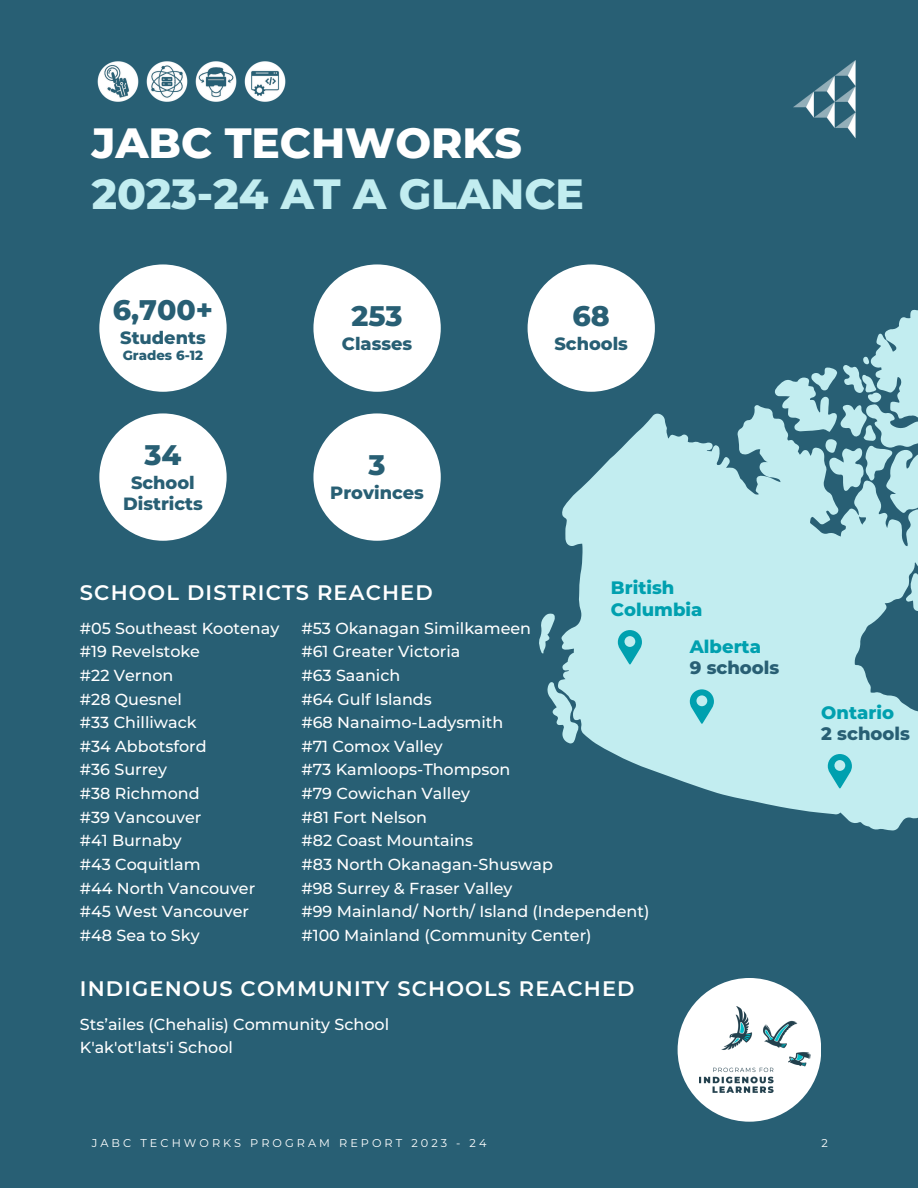
<style>
.page{position:relative;width:918px;height:1188px;background:#285f74}
.page>*{position:absolute;margin:0;border:0;box-sizing:border-box;transform-origin:0 0}
.t1{font:800 42.3px/50.7px "Montserrat";color:#c2edf0}
.t2{font:800 28.35px "Montserrat";color:#285f74}
.t3{font:600 21px "Montserrat";letter-spacing:.055em;color:#fff}
.t4{font:800 18px/21.3px "Montserrat";color:#285f74}
.t5{font:800 18px/21.3px "Montserrat";color:#00a0af}
.t6{font:800 17.7px/21.1px "Montserrat";color:#285f74;text-align:center}
.t7{font:500 15.9px/23.7px "Montserrat";color:#fff}
.t8{font:800 13.2px "Montserrat";color:#285f74}
.t9{font:11.25px "Montserrat";letter-spacing:.27em;color:#fff}
.s1{color:#fff}
.s2{color:#00a0af}
</style>
<div class="page">
<div style="left:99px;top:264px;width:128px;height:128px;background:#fff;border-radius:50%"></div>
<img style="left:97px;top:61px;width:189px;height:41px">
<img style="left:793px;top:61px;width:63px;height:77px">
<div style="left:313px;top:264px;width:128px;height:128px;background:#fff;border-radius:50%"></div>
<svg style="left:560px;top:407px;width:358px;height:424px;fill:#c2edf0"></svg>
<svg style="left:547px;top:682px;width:33px;height:61px"></svg>
<svg style="left:539px;top:614px;width:16px;height:40px"></svg>
<svg style="left:775px;top:309px;width:143px;height:302px"></svg>
<div style="left:528px;top:264px;width:127px;height:128px;background:#fff;border-radius:50%"></div>
<div style="left:313px;top:413px;width:128px;height:128px;background:#fff;border-radius:50%"></div>
<div style="left:99px;top:413px;width:128px;height:128px;background:#fff;border-radius:50%"></div>
<svg style="left:828px;top:754px;width:23px;height:35px"></svg>
<svg style="left:690px;top:689px;width:23px;height:35px"></svg>
<svg style="left:618px;top:630px;width:23px;height:35px"></svg>
<div style="left:678px;top:978px;width:143px;height:144px;background:#fff;border-radius:50%"></div>
<img style="left:700px;top:1006px;width:111px;height:87px">
<h3 class="t1" style="left:92px;top:118px;width:494px"><span class="s1">JABC TECHWORKS<br></span>2023-24 AT A GLANCE</h3>
<h3 class="t2" style="left:113px;top:293px;width:102px">6,700+</h3>
<h3 class="t6" style="left:120px;top:327px;width:87px">Students</h3>
<h3 class="t8" style="left:123px;top:347px;width:82px">Grades 6-12</h3>
<h3 class="t2" style="left:145px;top:437px;width:38px">34</h3>
<h3 class="t6" style="left:123px;top:472px;width:81px">School<br>Districts</h3>
<p class="t2" style="left:351px;top:299px;width:53px">253</p>
<p class="t6" style="left:342px;top:333px;width:72px">Classes</p>
<p class="t2" style="left:369px;top:448px;width:19px">3</p>
<p class="t6" style="left:330px;top:482px;width:95px">Provinces</p>
<h3 class="t2" style="left:573px;top:299px;width:39px">68</h3>
<h3 class="t6" style="left:554px;top:333px;width:75px">Schools</h3>
<p class="t5" style="left:611px;top:577px;width:93px">British<br>Columbia</p>
<h3 class="t4" style="left:690px;top:636px;width:91px"><span class="s2">Alberta<br></span>9 schools</h3>
<h2 class="t3" style="left:80px;top:580px;width:354px">SCHOOL DISTRICTS REACHED</h2>
<h4 class="t7" style="left:80px;top:616px;width:201px">#05 Southeast Kootenay #19 Revelstoke<br>#22 Vernon<br>#28 Quesnel<br>#33 Chilliwack<br>#34 Abbotsford<br>#36 Surrey<br>#38 Richmond<br>#39 Vancouver<br>#41 Burnaby<br>#43 Coquitlam<br>#44 North Vancouver #45 West Vancouver #48 Sea to Sky</h4>
<h4 class="t3" style="left:80px;top:976px;width:556px">INDIGENOUS COMMUNITY SCHOOLS REACHED</h4>
<h2 class="t7" style="left:80px;top:1012px;width:311px">Sts’ailes (Chehalis) Community School<br>K'ak'ot'lats'i School</h2>
<p class="t7" style="left:302px;top:616px;width:349px">#53 Okanagan Similkameen<br>#61 Greater Victoria<br>#63 Saanich<br>#64 Gulf Islands<br>#68 Nanaimo-Ladysmith<br>#71 Comox Valley<br>#73 Kamloops-Thompson<br>#79 Cowichan Valley<br>#81 Fort Nelson<br>#82 Coast Mountains<br>#83 North Okanagan-Shuswap<br>#98 Surrey &amp; Fraser Valley<br>#99 Mainland/ North/ Island (Independent) #100 Mainland (Community Center)</p>
<h3 class="t4" style="left:821px;top:702px;width:90px"><span class="s2">Ontario<br></span>2 schools</h3>
<h3 class="t9" style="left:92px;top:1136px;width:396px">JABC TECHWORKS PROGRAM REPORT 2023 - 24</h3>
<p class="t9" style="left:821px;top:1136px;width:8px">2</p>
</div>
